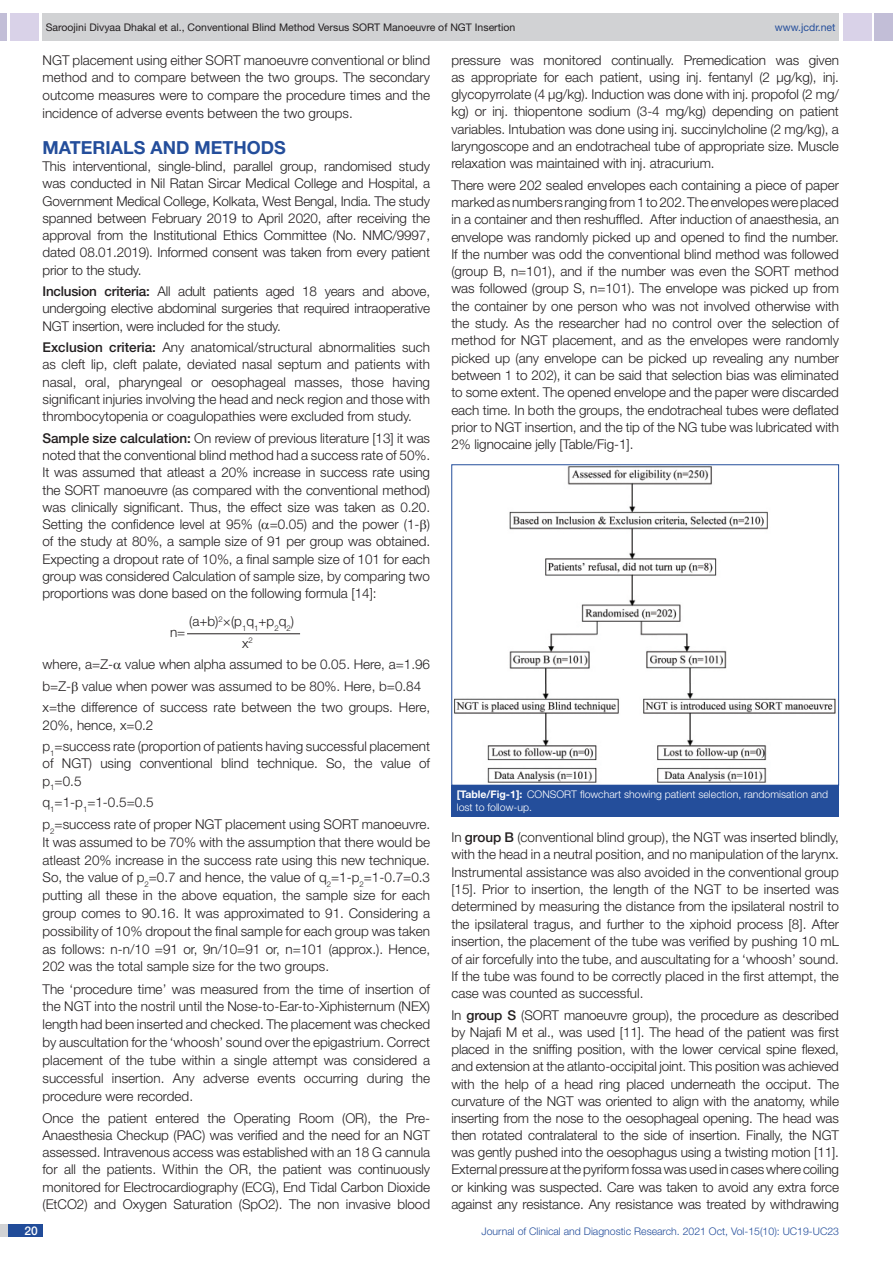
<style>
.page{position:relative;width:893px;height:1263px;background:#fff}
.page>*{position:absolute;margin:0;border:0;box-sizing:border-box;transform-origin:0 0}
.Heading{font:700 18px "Helvetica Neue";color:#244e9b}
.Body_text{font:300 13.5px/17.2px "Helvetica Neue";color:#231f20;text-align:justify}
.t1{font:500 12px "Helvetica Neue";color:#fff}
.TABLE_FIG{font:300 10.5px/12.6px "Helvetica Neue";color:#fff}
.t2{font:10.5px "Helvetica Neue";color:#231f20}
.t3{font:300 10.5px "Helvetica Neue";color:#244e9b}
.t4{font:10.5px "Helvetica Neue";color:#244e9b}
.s1{font-weight:500}
.s2{font-weight:700}
</style>
<div class="page">
<div style="left:0;top:13px;width:7px;height:28px;background:#c2bed7"></div>
<div style="left:10px;top:13px;width:29px;height:28px;background:#d9d2e8"></div>
<div style="left:43px;top:13px;width:796px;height:28px;background:#d1d2d4"></div>
<div style="left:875px;top:13px;width:18px;height:28px;background:#c2bed7"></div>
<div style="left:843px;top:13px;width:29px;height:28px;background:#d9d2e8"></div>
<div style="left:0;top:1224px;width:43px;height:13px;background:#d1d2d4"></div>
<div style="left:8px;top:1224px;width:35px;height:13px;background:#214c99"></div>
<hr style="left:187px;top:633px;width:113px;height:1px;background:#231f20">
<img style="left:454px;top:466px;width:382px;height:317px">
<div style="left:451px;top:464px;width:388px;height:321px;border:1px solid #244e9b"></div>
<div style="left:451px;top:785px;width:388px;height:31px;background:#244e9b"></div>
<p class="t2" style="left:46px;top:21px;width:471px">Saroojini Divyaa Dhakal et al., Conventional Blind Method Versus SORT Manoeuvre of NGT Insertion</p>
<p class="t4" style="left:775px;top:21px;width:62px">www.jcdr.net</p>
<p class="Body_text" style="left:43px;top:51px;width:389px;line-height:17.9px">NGT placement using either SORT manoeuvre conventional or blind method and to compare between the two groups. The secondary outcome measures were to compare the procedure times and the incidence of adverse events between the two groups.</p>
<p class="Heading" style="left:43px;top:136px;width:245px">MATERIALS AND METHODS</p>
<p class="Body_text" style="left:43px;top:157px;width:389px">This interventional, single-blind, parallel group, randomised study was conducted in Nil Ratan Sircar Medical College and Hospital, a Government Medical College, Kolkata, West Bengal, India. The study spanned between February 2019 to April 2020, after receiving the approval from the Institutional Ethics Committee (No. NMC/9997, dated 08.01.2019). Informed consent was taken from every patient prior to the study.</p>
<p class="Body_text" style="left:43px;top:282px;width:389px"><span class="s1">Inclusion criteria:</span> All adult patients aged 18 years and above, undergoing elective abdominal surgeries that required intraoperative NGT insertion, were included for the study.</p>
<p class="Body_text" style="left:43px;top:338px;width:389px"><span class="s1">Exclusion criteria:</span> Any anatomical/structural abnormalities such as cleft lip, cleft palate, deviated nasal septum and patients with nasal, oral, pharyngeal or oesophageal masses, those having significant injuries involving the head and neck region and those with thrombocytopenia or coagulopathies were excluded from study.</p>
<p class="Body_text" style="left:43px;top:429px;width:389px"><span class="s1">Sample size calculation:</span> On review of previous literature [13] it was noted that the conventional blind method had a success rate of 50%.<br>It was assumed that atleast a 20% increase in success rate using the SORT manoeuvre (as compared with the conventional method) was clinically significant. Thus, the effect size was taken as 0.20.<br>Setting the confidence level at 95% ( =0.05) and the power (1- ) of the study at 80%, a sample size of 91 per group was obtained.<br>Expecting a dropout rate of 10%, a final sample size of 101 for each group was considered Calculation of sample size, by comparing two proportions was done based on the following formula [14]:</p>
<p class="Body_text" style="left:170px;top:623px;width:17px">n=</p>
<p class="Body_text" style="left:242px;top:611px;width:54px;line-height:21.5px;text-indent:-53px">(a+b)<sup>2</sup>×(p<sub>1</sub>q<sub>1</sub>+p<sub>2</sub>q<sub>2</sub>) x<sup>2</sup></p>
<p class="Body_text" style="left:43px;top:656px;width:389px">where, a=Z- value when alpha assumed to be 0.05. Here, a=1.96</p>
<p class="Body_text" style="left:43px;top:677px;width:380px">b=Z- value when power was assumed to be 80%. Here, b=0.84</p>
<p class="Body_text" style="left:43px;top:699px;width:389px">x=the difference of success rate between the two groups. Here,<br>20%, hence, x=0.2</p>
<p class="Body_text" style="left:43px;top:737px;width:389px">p<sub>1</sub>=success rate (proportion of patients having successful placement of NGT) using conventional blind technique. So, the value of p<sub>1</sub>=0.5</p>
<p class="Body_text" style="left:43px;top:793px;width:113px">q<sub>1</sub>=1-p<sub>1</sub>=1-0.5=0.5</p>
<p class="Body_text" style="left:43px;top:815px;width:389px;line-height:17.7px">p<sub>2</sub>=success rate of proper NGT placement using SORT manoeuvre.<br>It was assumed to be 70% with the assumption that there would be atleast 20% increase in the success rate using this new technique.<br>So, the value of p<sub>2</sub>=0.7 and hence, the value of q<sub>2</sub>=1-p<sub>2</sub>=1-0.7=0.3 putting all these in the above equation, the sample size for each group comes to 90.16. It was approximated to 91. Considering a possibility of 10% dropout the final sample for each group was taken as follows: n-n/10 =91 or, 9n/10=91 or, n=101 (approx.). Hence, 202 was the total sample size for the two groups.</p>
<p class="Body_text" style="left:43px;top:979px;width:389px;line-height:18px">The ‘procedure time’ was measured from the time of insertion of the NGT into the nostril until the Nose-to-Ear-to-Xiphisternum (NEX) length had been inserted and checked. The placement was checked by auscultation for the ‘whoosh’ sound over the epigastrium. Correct placement of the tube within a single attempt was considered a successful insertion. Any adverse events occurring during the procedure were recorded.</p>
<p class="Body_text" style="left:43px;top:1109px;width:389px">Once the patient entered the Operating Room (OR), the Pre-Anaesthesia Checkup (PAC) was verified and the need for an NGT assessed. Intravenous access was established with an 18 G cannula for all the patients. Within the OR, the patient was continuously monitored for Electrocardiography (ECG), End Tidal Carbon Dioxide (EtCO2) and Oxygen Saturation (SpO2). The non invasive blood</p>
<p class="Body_text" style="left:451px;top:51px;width:389px">pressure was monitored continually. Premedication was given as appropriate for each patient, using inj. fentanyl (2 μg/kg), inj. glycopyrrolate (4 μg/kg). Induction was done with inj. propofol (2 mg/ kg) or inj. thiopentone sodium (3-4 mg/kg) depending on patient variables. Intubation was done using inj. succinylcholine (2 mg/kg), a laryngoscope and an endotracheal tube of appropriate size. Muscle relaxation was maintained with inj. atracurium.</p>
<p class="Body_text" style="left:451px;top:176px;width:389px">There were 202 sealed envelopes each containing a piece of paper marked as numbers ranging from 1 to 202. The envelopes were placed in a container and then reshuffled. After induction of anaesthesia, an envelope was randomly picked up and opened to find the number.<br>If the number was odd the conventional blind method was followed (group B, n=101), and if the number was even the SORT method was followed (group S, n=101). The envelope was picked up from the container by one person who was not involved otherwise with the study. As the researcher had no control over the selection of method for NGT placement, and as the envelopes were randomly picked up (any envelope can be picked up revealing any number between 1 to 202), it can be said that selection bias was eliminated to some extent. The opened envelope and the paper were discarded each time. In both the groups, the endotracheal tubes were deflated prior to NGT insertion, and the tip of the NG tube was lubricated with 2% lignocaine jelly [Table/Fig-1].</p>
<p class="TABLE_FIG" style="left:457px;top:788px;width:373px"><span class="s2">[Table/Fig-1]:</span> CONSORT flowchart showing patient selection, randomisation and lost to follow-up.</p>
<p class="Body_text" style="left:451px;top:828px;width:389px">In <span class="s1">group B</span> (conventional blind group), the NGT was inserted blindly, with the head in a neutral position, and no manipulation of the larynx.<br>Instrumental assistance was also avoided in the conventional group [15]. Prior to insertion, the length of the NGT to be inserted was determined by measuring the distance from the ipsilateral nostril to the ipsilateral tragus, and further to the xiphoid process [8]. After insertion, the placement of the tube was verified by pushing 10 mL of air forcefully into the tube, and auscultating for a ‘whoosh’ sound.<br>If the tube was found to be correctly placed in the first attempt, the case was counted as successful.</p>
<p class="Body_text" style="left:451px;top:1006px;width:389px">In <span class="s1">group S</span> (SORT manoeuvre group), the procedure as described by Najafi M et al., was used [11]. The head of the patient was first placed in the sniffing position, with the lower cervical spine flexed, and extension at the atlanto-occipital joint. This position was achieved with the help of a head ring placed underneath the occiput. The curvature of the NGT was oriented to align with the anatomy, while inserting from the nose to the oesophageal opening. The head was then rotated contralateral to the side of insertion. Finally, the NGT was gently pushed into the oesophagus using a twisting motion [11].<br>External pressure at the pyriform fossa was used in cases where coiling or kinking was suspected. Care was taken to avoid any extra force against any resistance. Any resistance was treated by withdrawing</p>
<p class="t1" style="left:24px;top:1223px;width:15px">20</p>
<p class="t3" style="left:482px;top:1225px;width:359px">Journal of Clinical and Diagnostic Research. 2021 Oct, Vol-15(10): UC19-UC23</p>
</div>
